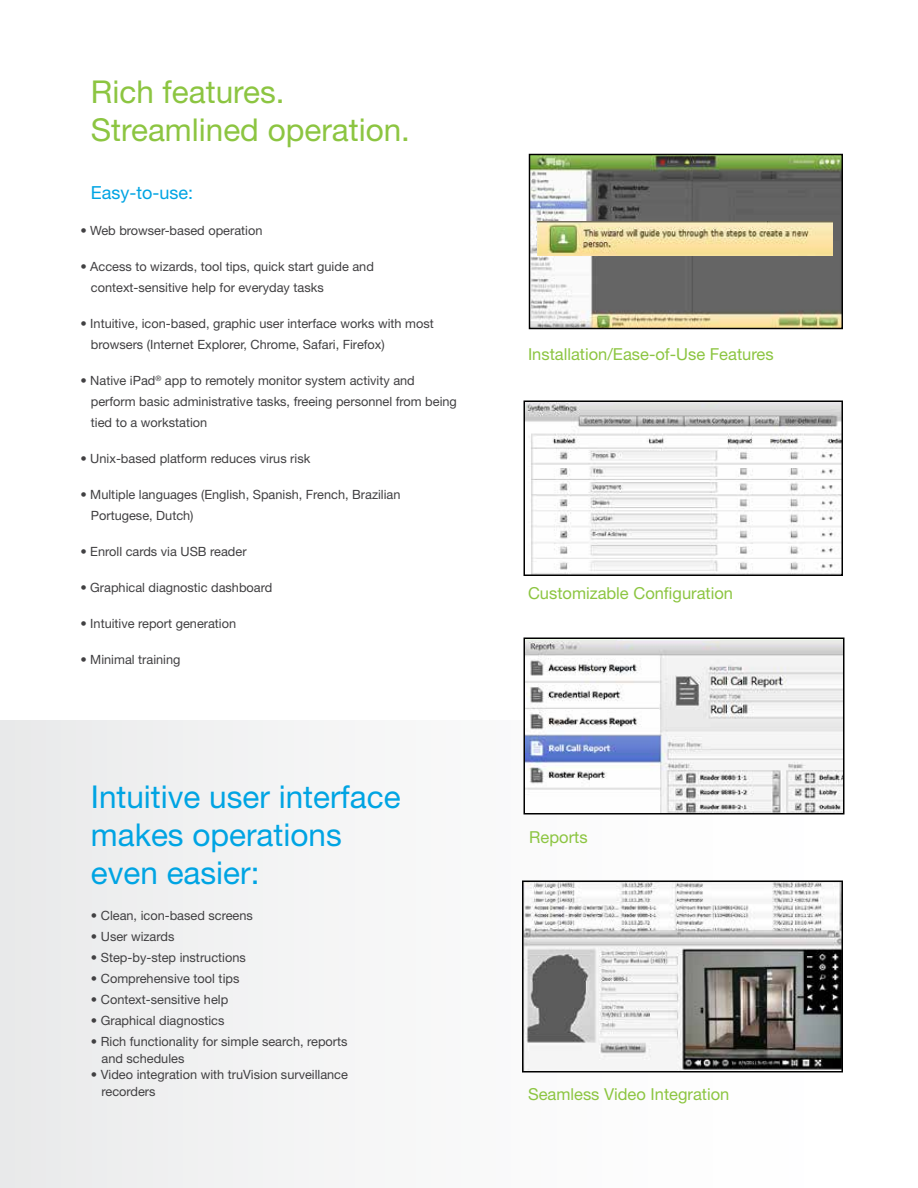
<style>
.page{position:relative;width:918px;height:1188px;background:#fff}
.page>*{position:absolute;margin:0;border:0;box-sizing:border-box;transform-origin:0 0}
.t1{font:31.5px/37.8px "Helvetica Neue LT Std";color:#00a4e3}
.t2{font:31.5px/37.8px "Helvetica Neue LT Std";color:#8cc541}
.t3{font:18px "Helvetica Neue LT Std";color:#00a4e3}
.t4{font:16.5px "Helvetica Neue LT Std";color:#8cc541}
.t5{font:12.75px/21px "Helvetica Neue LT Std";color:#414042}
</style>
<div class="page">
<div style="left:0;top:720px;width:918px;height:468px;background:#f6f6f6"></div>
<img style="left:531px;top:156px;width:310px;height:171px">
<div style="left:529px;top:154px;width:314px;height:175px;border:1px solid #000"></div>
<img style="left:538px;top:222px;width:294px;height:34px">
<img style="left:527px;top:403px;width:313px;height:170px">
<div style="left:524px;top:400px;width:319px;height:176px;border:2px solid #000"></div>
<img style="left:527px;top:641px;width:314px;height:170px">
<div style="left:524px;top:638px;width:320px;height:176px;border:2px solid #000"></div>
<img style="left:525px;top:883px;width:315px;height:186px">
<div style="left:522px;top:880px;width:321px;height:192px;border:2px solid #000"></div>
<h1 class="t2" style="left:91px;top:72px;width:321px">Rich features.<br>Streamlined operation.</h1>
<h2 class="t3" style="left:91px;top:182px;width:104px">Easy-to-use:</h2>
<p class="t5" style="left:80px;top:220px;width:184px">• Web browser-based operation</p>
<p class="t5" style="left:91px;top:256px;width:285px;text-indent:-11px">• Access to wizards, tool tips, quick start guide and context-sensitive help for everyday tasks</p>
<p class="t5" style="left:91px;top:313px;width:344px;text-indent:-11px">• Intuitive, icon-based, graphic user interface works with most browsers (Internet Explorer, Chrome, Safari, Firefox)</p>
<p class="t5" style="left:91px;top:370px;width:368px;text-indent:-10px">• Native iPad<sup>®</sup> app to remotely monitor system activity and perform basic administrative tasks, freeing personnel from being tied to a workstation</p>
<p class="t5" style="left:80px;top:448px;width:232px">• Unix-based platform reduces virus risk</p>
<p class="t5" style="left:91px;top:484px;width:311px;text-indent:-11px">• Multiple languages (English, Spanish, French, Brazilian<br>Portugese, Dutch)</p>
<p class="t5" style="left:80px;top:541px;width:168px">• Enroll cards via USB reader</p>
<p class="t5" style="left:80px;top:577px;width:193px">• Graphical diagnostic dashboard</p>
<p class="t5" style="left:80px;top:613px;width:157px">• Intuitive report generation</p>
<p class="t5" style="left:80px;top:649px;width:102px">• Minimal training</p>
<h1 class="t1" style="left:91px;top:778px;width:311px">Intuitive user interface makes operations even easier:</h1>
<p class="t5" style="left:91px;top:905px;width:164px">• Clean, icon-based screens</p>
<p class="t5" style="left:91px;top:926px;width:85px">• User wizards</p>
<p class="t5" style="left:91px;top:947px;width:156px">• Step-by-step instructions</p>
<p class="t5" style="left:91px;top:968px;width:150px">• Comprehensive tool tips</p>
<p class="t5" style="left:91px;top:989px;width:139px">• Context-sensitive help</p>
<p class="t5" style="left:91px;top:1010px;width:135px">• Graphical diagnostics</p>
<p class="t5" style="left:102px;top:1033px;width:248px;line-height:16.5px;text-indent:-11px">• Rich functionality for simple search, reports and schedules</p>
<p class="t5" style="left:102px;top:1066px;width:248px;line-height:16.5px;text-indent:-11px">• Video integration with truVision surveillance recorders</p>
<p class="t4" style="left:528px;top:344px;width:247px">Installation/Ease-of-Use Features</p>
<p class="t4" style="left:528px;top:584px;width:207px">Customizable Configuration</p>
<p class="t4" style="left:529px;top:827px;width:60px">Reports</p>
<p class="t4" style="left:528px;top:1085px;width:203px">Seamless Video Integration</p>
</div>
